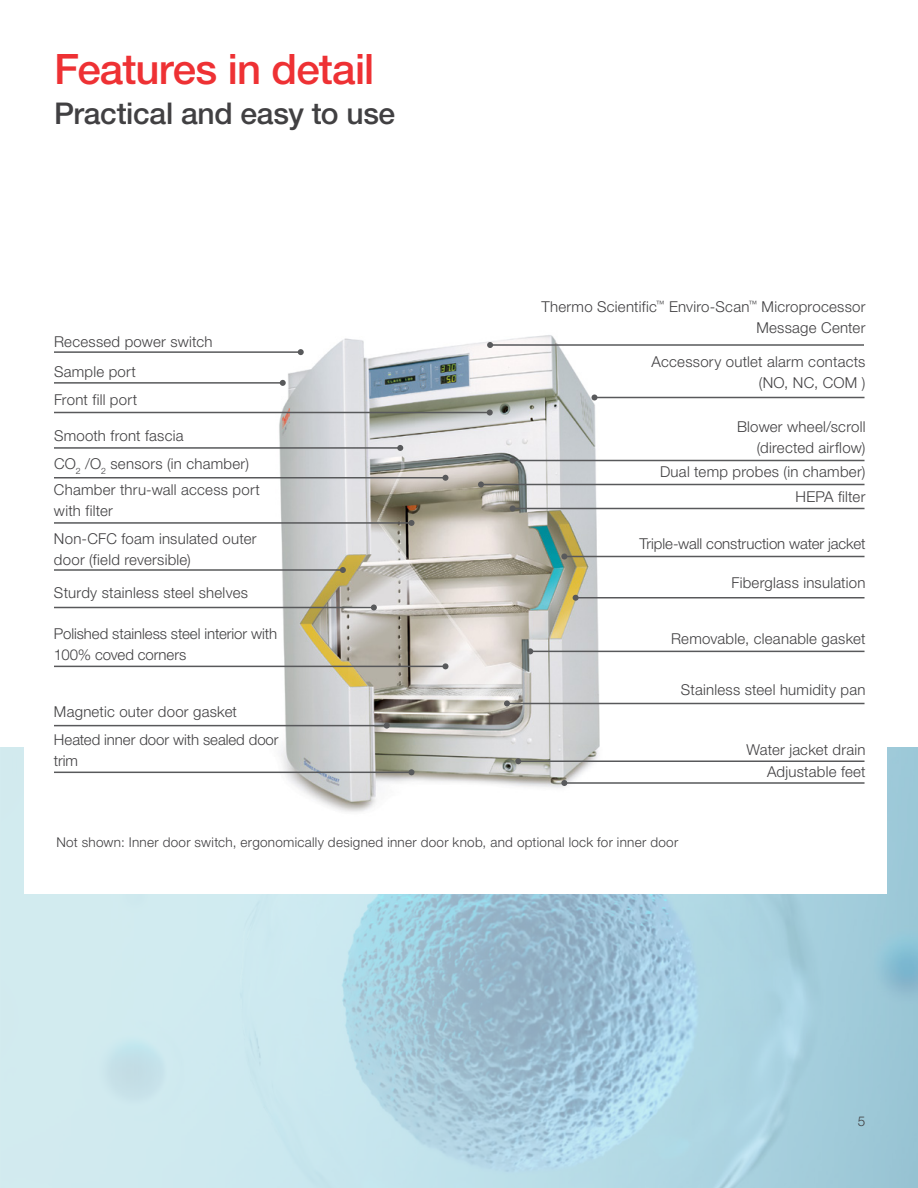
<style>
.page{position:relative;width:918px;height:1188px;background:#fff}
.page>*{position:absolute;margin:0;border:0;box-sizing:border-box;transform-origin:0 0}
.t1{font:500 42px "Helvetica Neue LTW1 G";letter-spacing:-.02em;color:#ee3134}
.t2{font:500 30px "Helvetica Neue LTW1 G";letter-spacing:-.01em;color:#414042}
.t3{font:300 15px/21px "Helvetica Neue LTW1 G";letter-spacing:.015em;color:#414042;text-align:right}
.t4{font:300 15px/21px "Helvetica Neue LTW1 G";letter-spacing:-.005em;color:#414042}
.t5{font:300 13.5px "Helvetica Neue LTW1 G";letter-spacing:.02em;color:#414042}
</style>
<div class="page">
<img style="left:0;top:747px;width:918px;height:441px">
<div style="left:25px;top:683px;width:862px;height:211px;background:#fff"></div>
<img style="left:240px;top:335px;width:386px;height:477px">
<hr style="left:490px;top:344px;width:374px;height:2px;background:#58595b">
<svg style="left:487px;top:342px;width:6px;height:6px"></svg>
<hr style="left:594px;top:397px;width:271px;height:1px;background:#58595b">
<svg style="left:591px;top:394px;width:6px;height:6px"></svg>
<hr style="left:513px;top:460px;width:352px;height:1px;background:#58595b">
<svg style="left:510px;top:458px;width:6px;height:6px"></svg>
<hr style="left:481px;top:484px;width:384px;height:1px;background:#58595b">
<svg style="left:478px;top:482px;width:6px;height:6px"></svg>
<hr style="left:513px;top:508px;width:352px;height:1px;background:#58595b">
<svg style="left:510px;top:506px;width:6px;height:6px"></svg>
<hr style="left:564px;top:556px;width:301px;height:1px;background:#58595b">
<svg style="left:561px;top:554px;width:6px;height:6px"></svg>
<hr style="left:576px;top:597px;width:289px;height:1px;background:#58595b">
<svg style="left:573px;top:595px;width:6px;height:6px"></svg>
<hr style="left:530px;top:651px;width:335px;height:1px;background:#58595b">
<svg style="left:527px;top:648px;width:6px;height:6px"></svg>
<hr style="left:507px;top:703px;width:358px;height:1px;background:#58595b">
<svg style="left:504px;top:700px;width:6px;height:6px"></svg>
<hr style="left:518px;top:760px;width:347px;height:2px;background:#58595b">
<svg style="left:515px;top:758px;width:6px;height:6px"></svg>
<hr style="left:564px;top:782px;width:301px;height:2px;background:#58595b">
<svg style="left:561px;top:780px;width:6px;height:6px"></svg>
<hr style="left:54px;top:351px;width:247px;height:2px;background:#58595b">
<svg style="left:298px;top:349px;width:6px;height:6px"></svg>
<hr style="left:54px;top:382px;width:229px;height:2px;background:#58595b">
<svg style="left:280px;top:380px;width:6px;height:6px"></svg>
<hr style="left:54px;top:412px;width:436px;height:1px;background:#58595b">
<svg style="left:487px;top:410px;width:6px;height:6px"></svg>
<hr style="left:54px;top:447px;width:346px;height:2px;background:#58595b">
<svg style="left:397px;top:445px;width:6px;height:6px"></svg>
<hr style="left:54px;top:477px;width:392px;height:1px;background:#58595b">
<svg style="left:442px;top:475px;width:6px;height:6px"></svg>
<hr style="left:54px;top:522px;width:358px;height:2px;background:#58595b">
<svg style="left:409px;top:520px;width:6px;height:6px"></svg>
<hr style="left:54px;top:569px;width:289px;height:2px;background:#58595b">
<svg style="left:340px;top:567px;width:6px;height:6px"></svg>
<hr style="left:54px;top:607px;width:320px;height:1px;background:#58595b">
<svg style="left:371px;top:604px;width:6px;height:6px"></svg>
<hr style="left:54px;top:666px;width:392px;height:1px;background:#58595b">
<svg style="left:442px;top:663px;width:6px;height:6px"></svg>
<hr style="left:54px;top:725px;width:333px;height:1px;background:#58595b">
<svg style="left:384px;top:723px;width:6px;height:6px"></svg>
<hr style="left:54px;top:772px;width:358px;height:1px;background:#58595b">
<svg style="left:409px;top:769px;width:6px;height:6px"></svg>
<h1 class="t1" style="left:54px;top:44px;width:322px">Features in detail</h1>
<h2 class="t2" style="left:54px;top:96px;width:343px">Practical and easy to use</h2>
<p class="t3" style="left:54px;top:326px;width:160px;line-height:30px;text-align:left">Recessed power switch<br>Sample port</p>
<p class="t3" style="left:54px;top:389px;width:85px">Front fill port</p>
<p class="t3" style="left:54px;top:422px;width:207px;line-height:26.7px;text-align:left">Smooth front fascia<br>CO<sub>2</sub> /O<sub>2</sub> sensors (in chamber)<br>Chamber thru-wall access port</p>
<p class="t3" style="left:54px;top:496px;width:204px;line-height:28.8px;text-align:left">with filter<br>Non-CFC foam insulated outer</p>
<p class="t3" style="left:54px;top:544px;width:196px;line-height:32.8px;text-align:left">door (field reversible)<br>Sturdy stainless steel shelves</p>
<p class="t4" style="left:54px;top:623px;width:225px">Polished stainless steel interior with<br>100% coved corners</p>
<p class="t3" style="left:54px;top:698px;width:226px;line-height:27.9px;text-align:left">Magnetic outer door gasket<br>Heated inner door with sealed door</p>
<p class="t3" style="left:54px;top:750px;width:26px">trim</p>
<p class="t3" style="left:541px;top:296px;width:326px">Thermo Scientific<sup>™</sup> Enviro-Scan<sup>™</sup> Microprocessor<br>Message Center</p>
<p class="t3" style="left:652px;top:351px;width:215px">Accessory outlet alarm contacts (NO, NC, COM )</p>
<p class="t3" style="left:737px;top:416px;width:130px">Blower wheel/scroll (directed airflow)</p>
<p class="t3" style="left:660px;top:460px;width:207px;line-height:24.3px">Dual temp probes (in chamber)<br>HEPA filter</p>
<p class="t4" style="left:640px;top:533px;width:227px">Triple-wall construction water jacket</p>
<p class="t3" style="left:731px;top:572px;width:136px">Fiberglass insulation</p>
<p class="t3" style="left:671px;top:629px;width:196px">Removable, cleanable gasket</p>
<p class="t3" style="left:681px;top:679px;width:186px">Stainless steel humidity pan</p>
<p class="t3" style="left:746px;top:739px;width:121px;line-height:21.8px">Water jacket drain<br>Adjustable feet</p>
<p class="t5" style="left:56px;top:834px;width:623px">Not shown: Inner door switch, ergonomically designed inner door knob, and optional lock for inner door</p>
<p class="t5" style="left:858px;top:1113px;width:9px">5</p>
</div>
